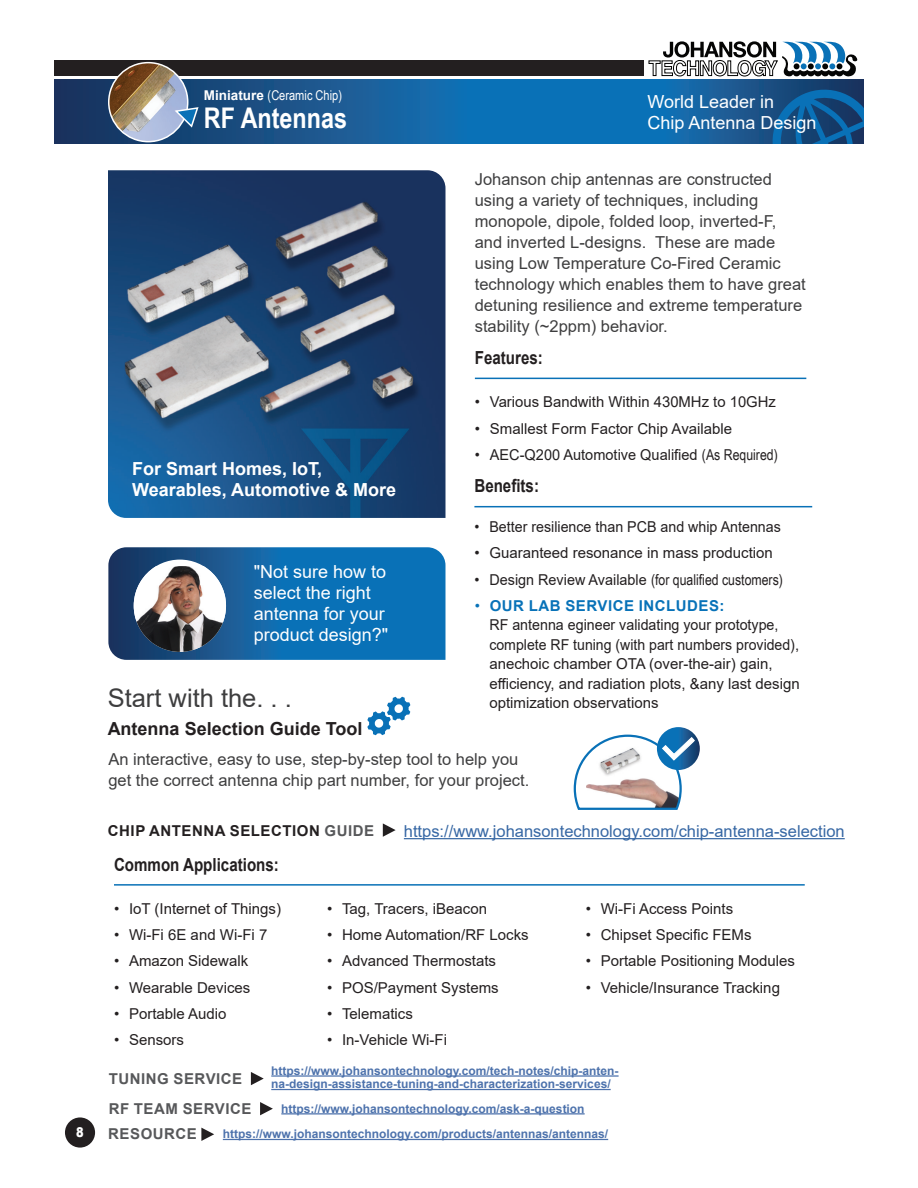
<style>
.page{position:relative;width:918px;height:1188px;background:#fff}
.page>*{position:absolute;margin:0;border:0;box-sizing:border-box;transform-origin:0 0}
.t1{font:700 28.5px "Arial Narrow";color:#fff}
.t2{font:25.5px "Arial";color:#3e3e3f}
.t3{font:18px/21px "Arial";color:#fff}
.t4{font:700 18px/21px "Arial";color:#fff}
.t5{font:700 18px "Arial";color:#231f20;scale:.84 1}
.t6{font:700 18px "Arial";color:#231f20}
.t7{font:16.5px/21px "Arial";color:#3e3e3f}
.t8{font:16.5px "Arial";color:#3667a4}
.t9{font:15px "Arial";color:#231f20}
.t10{font:15px/19.5px "Arial";color:#231f20;scale:.95 1}
.t11{font:15px "Arial Narrow";color:#231f20}
.t12{font:700 15px "Arial";letter-spacing:.035em;color:#57585a}
.t13{font:700 15px "Arial";letter-spacing:.035em;color:#231f20}
.t14{font:13.5px "Arial Narrow";color:#fff}
.t15{font:900 13.5px "Arial";color:#fff;scale:.84 1}
.t16{font:700 12px/13.5px "Arial";color:#4d72ac}
.s1{font-family:"Arial";font-weight:700}
.s2{font-family:"Arial Narrow"}
.s3{font-family:"Arial"}
.s4{color:#0872b8}
.s5{font-weight:700;color:#0872b8}
.s6{color:#57585a}
</style>
<div class="page">
<svg style="left:201px;top:1128px;width:13px;height:13px"></svg>
<hr style="left:223px;top:1139px;width:385px;height:1px;background:#4d72ac">
<div style="left:65px;top:1117px;width:30px;height:31px;background:#231f20;border-radius:50%"></div>
<hr style="left:475px;top:378px;width:331px;height:1px;background:#0971b7">
<hr style="left:281px;top:1113px;width:304px;height:1px;background:#4d72ac">
<svg style="left:367px;top:697px;width:43px;height:38px"></svg>
<hr style="left:114px;top:884px;width:691px;height:2px;background:#0971b7">
<hr style="left:474px;top:506px;width:338px;height:1px;background:#0971b7">
<img style="left:108px;top:170px;width:338px;height:348px">
<svg style="left:260px;top:1102px;width:13px;height:13px"></svg>
<svg style="left:251px;top:1072px;width:13px;height:13px"></svg>
<hr style="left:271px;top:1075px;width:348px;height:2px;background:#4d72ac">
<hr style="left:271px;top:1089px;width:340px;height:1px;background:#4d72ac">
<svg style="left:383px;top:823px;width:13px;height:14px"></svg>
<hr style="left:404px;top:838px;width:441px;height:1px;background:#3667a4">
<svg style="left:657px;top:727px;width:43px;height:43px"></svg>
<svg style="left:573px;top:733px;width:122px;height:77px"></svg>
<svg style="left:54px;top:79px;width:420px;height:65px;background:#18548a"></svg>
<div style="left:54px;top:60px;width:589px;height:16px;background:#231f20"></div>
<svg style="left:648px;top:41px;width:210px;height:36px"></svg>
<img style="left:109px;top:63px;width:79px;height:79px;border-radius:39px">
<div style="left:108px;top:62px;width:80px;height:80px;border:2px solid #fff;border-radius:50%"></div>
<svg style="left:174px;top:106px;width:26px;height:23px"></svg>
<svg style="left:474px;top:79px;width:390px;height:65px;background:#0e6aac"></svg>
<svg style="left:765px;top:83px;width:99px;height:61px;background:#125087"></svg>
<svg style="left:108px;top:547px;width:338px;height:113px;background:#1268a8"></svg>
<div style="left:134px;top:560px;width:92px;height:92px;background:#fff;border-radius:50%"></div>
<img style="left:134px;top:566px;width:92px;height:86px">
<p class="t14" style="left:204px;top:85px;width:140px"><span class="s1">Miniature</span> (Ceramic Chip)</p>
<p class="t3" style="left:647px;top:91px;width:171px">World Leader in<br>Chip Antenna Design</p>
<h1 class="t1" style="left:204px;top:97px;width:145px">RF Antennas</h1>
<p class="t4" style="left:132px;top:459px;width:266px">For Smart Homes, IoT,<br>Wearables, Automotive &amp; More</p>
<p class="t3" style="left:254px;top:561px;width:136px">"Not sure how to select the right antenna for your product design?"</p>
<h2 class="t2" style="left:108px;top:681px;width:186px">Start with the. . .</h2>
<p class="t6" style="left:108px;top:716px;width:256px">Antenna Selection Guide Tool</p>
<p class="t7" style="left:475px;top:169px;width:333px">Johanson chip antennas are constructed using a variety of techniques, including monopole, dipole, folded loop, inverted-F, and inverted L-designs. These are made using Low Temperature Co-Fired Ceramic technology which enables them to have great detuning resilience and extreme temperature stability (~2ppm) behavior.</p>
<p class="t5" style="left:475px;top:345px;width:83px">Features:</p>
<p class="t9" style="left:475px;top:392px;width:303px">• Various Bandwith Within 430MHz to 10GHz</p>
<p class="t9" style="left:475px;top:418px;width:259px">• Smallest Form Factor Chip Available</p>
<p class="t9" style="left:475px;top:444px;width:304px">• AEC-Q200 Automotive Qualified <span class="s2">(As Required)</span></p>
<p class="t5" style="left:474px;top:473px;width:79px">Benefits:</p>
<p class="t10" style="left:474px;top:517px;width:324px">• Better resilience than PCB and whip Antennas</p>
<p class="t9" style="left:474px;top:543px;width:300px">• Guaranteed resonance in mass production</p>
<p class="t11" style="left:474px;top:568px;width:310px"><span class="s3">• Design Review Available</span> (for qualified customers)</p>
<p class="t10" style="left:489px;top:596px;width:328px;text-indent:-15px"><span class="s4">•</span> <span class="s5">OUR LAB SERVICE INCLUDES:<br></span>RF antenna egineer validating your prototype, complete RF tuning (with part numbers provided), anechoic chamber OTA (over-the-air) gain, efficiency, and radiation plots, &amp;any last design optimization observations</p>
<p class="t7" style="left:108px;top:748px;width:422px">An interactive, easy to use, step-by-step tool to help you get the correct antenna chip part number, for your project.</p>
<p class="t13" style="left:108px;top:820px;width:268px">CHIP ANTENNA SELECTION <span class="s6">GUIDE</span></p>
<p class="t8" style="left:404px;top:820px;width:442px">https://www.johansontechnology.com/chip-antenna-selection</p>
<p class="t5" style="left:114px;top:852px;width:198px">Common Applications:</p>
<p class="t9" style="left:114px;top:898px;width:169px">• IoT (Internet of Things)</p>
<p class="t9" style="left:114px;top:924px;width:155px">• Wi-Fi 6E and Wi-Fi 7</p>
<p class="t9" style="left:114px;top:951px;width:136px">• Amazon Sidewalk</p>
<p class="t9" style="left:114px;top:977px;width:138px">• Wearable Devices</p>
<p class="t9" style="left:114px;top:1003px;width:114px">• Portable Audio</p>
<p class="t9" style="left:114px;top:1029px;width:72px">• Sensors</p>
<p class="t9" style="left:327px;top:898px;width:162px">• Tag, Tracers, iBeacon</p>
<p class="t9" style="left:327px;top:924px;width:203px">• Home Automation/RF Locks</p>
<p class="t9" style="left:327px;top:951px;width:170px">• Advanced Thermostats</p>
<p class="t9" style="left:327px;top:977px;width:173px">• POS/Payment Systems</p>
<p class="t9" style="left:327px;top:1003px;width:87px">• Telematics</p>
<p class="t9" style="left:327px;top:1029px;width:122px">• In-Vehicle Wi-Fi</p>
<p class="t9" style="left:586px;top:898px;width:149px">• Wi-Fi Access Points</p>
<p class="t9" style="left:586px;top:924px;width:167px">• Chipset Specific FEMs</p>
<p class="t9" style="left:586px;top:951px;width:211px">• Portable Positioning Modules</p>
<p class="t9" style="left:586px;top:977px;width:196px">• Vehicle/Insurance Tracking</p>
<p class="t12" style="left:109px;top:1068px;width:135px">TUNING SERVICE</p>
<p class="t16" style="left:271px;top:1064px;width:349px">https://www.johansontechnology.com/tech-notes/chip-anten&shy;na-design-assistance-tuning-and-characterization-services/</p>
<p class="t12" style="left:109px;top:1098px;width:144px">RF TEAM SERVICE</p>
<p class="t16" style="left:281px;top:1102px;width:305px">https://www.johansontechnology.com/ask-a-question</p>
<p class="t15" style="left:76px;top:1123px;width:11px">8</p>
<p class="t12" style="left:108px;top:1123px;width:90px">RESOURCE</p>
<p class="t16" style="left:223px;top:1127px;width:387px">https://www.johansontechnology.com/products/antennas/antennas/</p>
</div>
